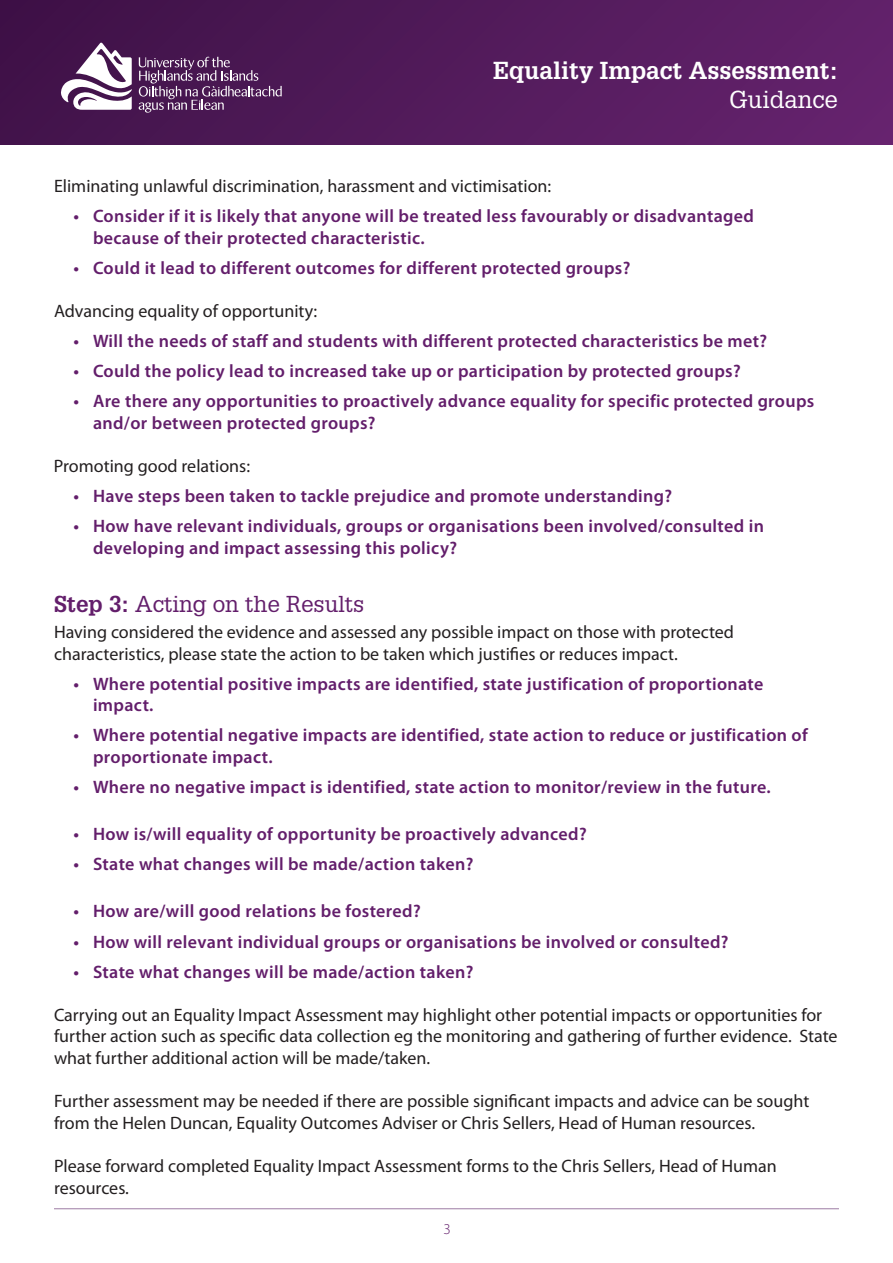
<style>
.page{position:relative;width:893px;height:1263px;background:#fff}
.page>*{position:absolute;margin:0;border:0;box-sizing:border-box;transform-origin:0 0}
.t1{font:700 24px "Glypha LT";color:#fff}
.t2{font:24px "Glypha";color:#fff}
.t3{font:22.5px "Glypha";color:#631e6b}
.t4{font:600 18px/21.6px "Myriad Pro";letter-spacing:.02em;color:#631e6b}
.t5{font:18px/21.6px "Myriad Pro";color:#231f20}
.t6{font:300 15px "Myriad Pro";color:#631e6b}
.s1{font-family:"Glypha LT";font-weight:700}
</style>
<div class="page">
<hr style="left:54px;top:1208px;width:785px;height:1px;background:#9d7ca3">
<div style="left:0;top:0;width:893px;height:145px;background:linear-gradient(to right,#3f1248,#64236d)"></div>
<svg style="left:61px;top:43px;width:71px;height:67px"></svg>
<svg style="left:139px;top:57px;width:143px;height:56px;background:#663d6e"></svg>
<p class="t1" style="left:493px;top:56px;width:346px">Equality Impact Assessment:</p>
<p class="t2" style="left:729px;top:85px;width:110px">Guidance</p>
<p class="t5" style="left:54px;top:175px;width:499px">Eliminating unlawful discrimination, harassment and victimisation:</p>
<p class="t4" style="left:93px;top:205px;width:663px;text-indent:-20px">• Consider if it is likely that anyone will be treated less favourably or disadvantaged because of their protected characteristic.</p>
<p class="t4" style="left:74px;top:257px;width:558px">• Could it lead to different outcomes for different protected groups?</p>
<p class="t5" style="left:54px;top:300px;width:265px">Advancing equality of opportunity:</p>
<p class="t4" style="left:74px;top:330px;width:695px">• Will the needs of staff and students with different protected characteristics be met?</p>
<p class="t4" style="left:74px;top:360px;width:669px">• Could the policy lead to increased take up or participation by protected groups?</p>
<p class="t4" style="left:93px;top:390px;width:723px;text-indent:-20px">• Are there any opportunities to proactively advance equality for specific protected groups and/or between protected groups?</p>
<p class="t5" style="left:54px;top:455px;width:198px">Promoting good relations:</p>
<p class="t4" style="left:74px;top:485px;width:600px">• Have steps been taken to tackle prejudice and promote understanding?</p>
<p class="t4" style="left:93px;top:515px;width:672px;text-indent:-20px">• How have relevant individuals, groups or organisations been involved/consulted in developing and impact assessing this policy?</p>
<p class="t3" style="left:54px;top:590px;width:312px"><span class="s1">Step 3:</span> Acting on the Results</p>
<p class="t5" style="left:54px;top:621px;width:682px">Having considered the evidence and assessed any possible impact on those with protected characteristics, please state the action to be taken which justifies or reduces impact.</p>
<p class="t4" style="left:93px;top:672px;width:672px;text-indent:-20px">• Where potential positive impacts are identified, state justification of proportionate impact.</p>
<p class="t4" style="left:93px;top:724px;width:716px;text-indent:-20px">• Where potential negative impacts are identified, state action to reduce or justification of proportionate impact.</p>
<p class="t4" style="left:74px;top:776px;width:699px">• Where no negative impact is identified, state action to monitor/review in the future.</p>
<p class="t4" style="left:74px;top:823px;width:515px">• How is/will equality of opportunity be proactively advanced?</p>
<p class="t4" style="left:74px;top:853px;width:401px">• State what changes will be made/action taken?</p>
<p class="t4" style="left:74px;top:900px;width:349px">• How are/will good relations be fostered?</p>
<p class="t4" style="left:74px;top:930px;width:657px">• How will relevant individual groups or organisations be involved or consulted?</p>
<p class="t4" style="left:74px;top:960px;width:401px">• State what changes will be made/action taken?</p>
<p class="t5" style="left:54px;top:1004px;width:785px">Carrying out an Equality Impact Assessment may highlight other potential impacts or opportunities for further action such as specific data collection eg the monitoring and gathering of further evidence. State what further additional action will be made/taken.</p>
<p class="t5" style="left:54px;top:1090px;width:757px">Further assessment may be needed if there are possible significant impacts and advice can be sought from the Helen Duncan, Equality Outcomes Adviser or Chris Sellers, Head of Human resources.</p>
<p class="t5" style="left:54px;top:1155px;width:724px">Please forward completed Equality Impact Assessment forms to the Chris Sellers, Head of Human resources.</p>
<p class="t6" style="left:444px;top:1220px;width:9px">3</p>
</div>
